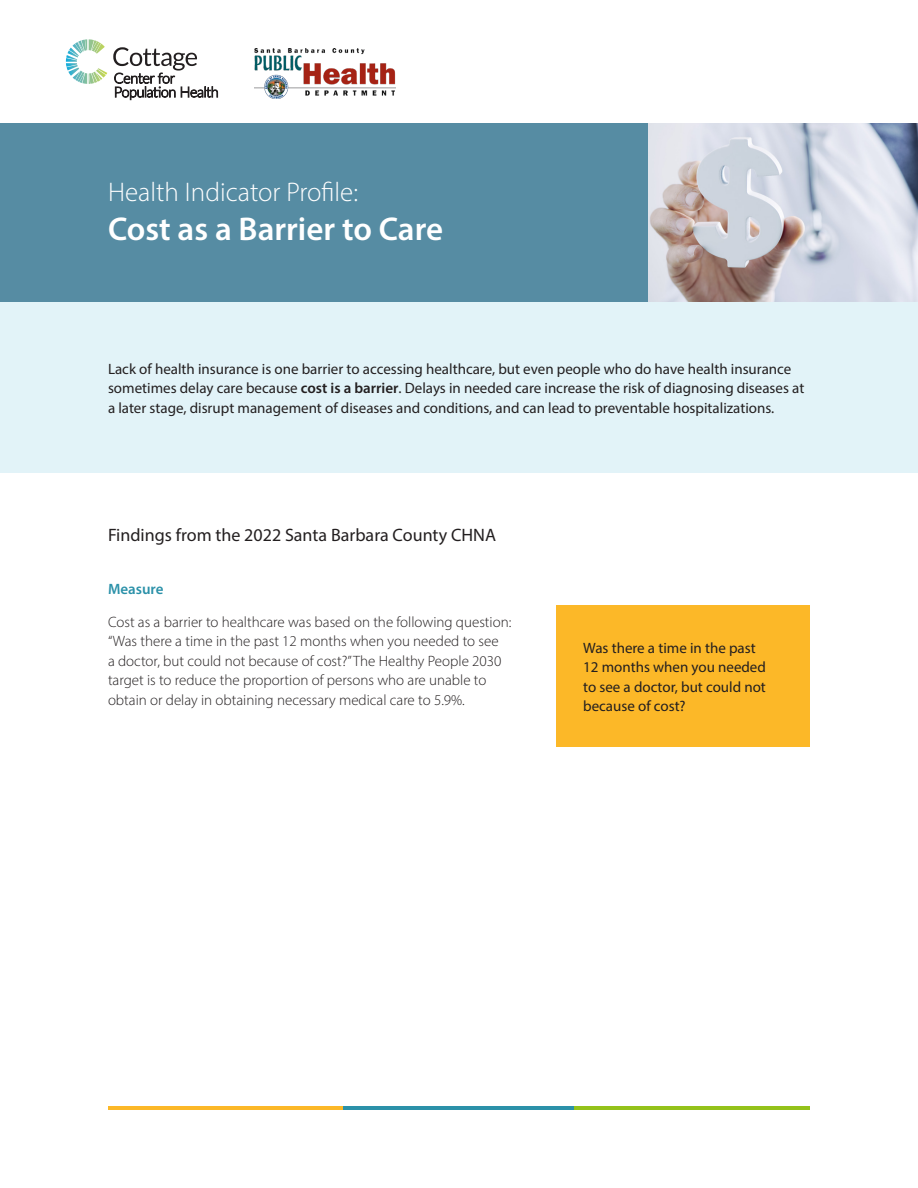
<style>
.page{position:relative;width:918px;height:1188px;background:#fff}
.page>*{position:absolute;margin:0;border:0;box-sizing:border-box;transform-origin:0 0}
.t1{font:600 33px "Myriad Pro";color:#fff}
.t2{font:300 27px "Myriad Pro";color:#fff}
.Body_copy{font:18px "Myriad Pro";color:#231f20}
.Body_copy-2{font:15px/19.5px "Myriad Pro";color:#231f20}
.Body_copy-3{font:300 15px/19.5px "Myriad Pro";color:#231f20}
.Heads{font:600 15px "Myriad Pro";color:#2b91a9}
.s1{font-weight:600}
</style>
<div class="page">
<hr style="left:108px;top:1106px;width:236px;height:4px;background:#fcb828">
<hr style="left:344px;top:1106px;width:230px;height:4px;background:#2b91a9">
<hr style="left:574px;top:1106px;width:236px;height:4px;background:#94c21a">
<div style="left:0;top:123px;width:648px;height:179px;background:#568ca3"></div>
<img style="left:648px;top:123px;width:270px;height:179px">
<div style="left:0;top:302px;width:918px;height:171px;background:#e2f3f8"></div>
<div style="left:556px;top:606px;width:254px;height:141px;background:#fcb828"></div>
<svg style="left:66px;top:39px;width:41px;height:45px"></svg>
<svg style="left:113px;top:47px;width:105px;height:54px"></svg>
<img style="left:254px;top:49px;width:142px;height:49px">
<p class="t2" style="left:108px;top:176px;width:252px">Health Indicator Profile:</p>
<p class="t1" style="left:108px;top:208px;width:337px">Cost as a Barrier to Care</p>
<p class="Body_copy-2" style="left:108px;top:359px;width:698px">Lack of health insurance is one barrier to accessing healthcare, but even people who do have health insurance sometimes delay care because <span class="s1">cost is a barrier</span>. Delays in needed care increase the risk of diagnosing diseases at a later stage, disrupt management of diseases and conditions, and can lead to preventable hospitalizations.</p>
<p class="Body_copy" style="left:108px;top:523px;width:390px">Findings from the 2022 Santa Barbara County CHNA</p>
<p class="Heads" style="left:108px;top:579px;width:57px">Measure</p>
<p class="Body_copy-3" style="left:108px;top:612px;width:405px">Cost as a barrier to healthcare was based on the following question: “Was there a time in the past 12 months when you needed to see<br>a doctor, but could not because of cost?” The Healthy People 2030 target is to reduce the proportion of persons who are unable to obtain or delay in obtaining necessary medical care to 5.9%.</p>
<p class="Body_copy-2" style="left:583px;top:638px;width:184px">Was there a time in the past<br>12 months when you needed to see a doctor, but could not because of cost?</p>
</div>
